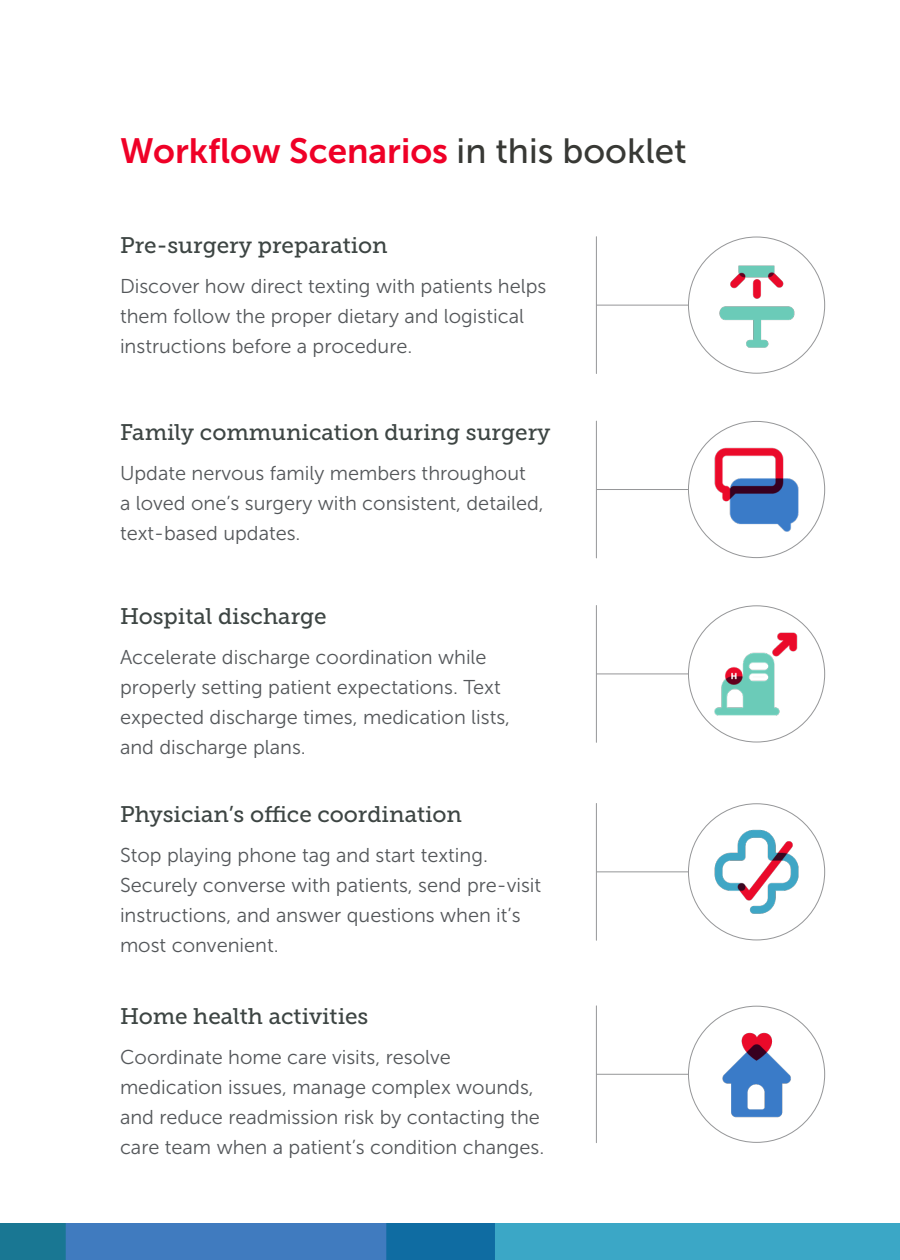
<style>
.page{position:relative;width:900px;height:1260px;background:#fff}
.page>*{position:absolute;margin:0;border:0;box-sizing:border-box;transform-origin:0 0}
.t1{font:35px "Museo Sans 700";color:#ef0027}
.Subhead_spacing{font:22.5px "Museo Slab 500";color:#3d4543}
.Subhead_spacing-2{font:20px/30px "Museo Sans 300";color:#54575a}
.s1{font-family:"Museo Sans 500";color:#383935}
</style>
<div class="page">
<img style="left:0;top:1224px;width:900px;height:36px">
<img style="left:719px;top:265px;width:76px;height:83px">
<hr style="left:596px;top:305px;width:92px;height:1px;background:#959698">
<hr style="left:596px;top:237px;width:1px;height:137px;background:#959698">
<img style="left:714px;top:447px;width:85px;height:85px">
<hr style="left:596px;top:489px;width:92px;height:1px;background:#959698">
<hr style="left:596px;top:421px;width:1px;height:137px;background:#959698">
<img style="left:714px;top:632px;width:84px;height:84px">
<hr style="left:596px;top:673px;width:92px;height:1px;background:#959698">
<hr style="left:596px;top:606px;width:1px;height:136px;background:#959698">
<img style="left:714px;top:829px;width:85px;height:85px">
<hr style="left:596px;top:871px;width:92px;height:1px;background:#959698">
<hr style="left:596px;top:803px;width:1px;height:137px;background:#959698">
<img style="left:722px;top:1032px;width:69px;height:86px">
<hr style="left:596px;top:1074px;width:92px;height:1px;background:#959698">
<hr style="left:596px;top:1006px;width:1px;height:137px;background:#959698">
<p class="t1" style="left:120px;top:132px;width:568px">Workflow Scenarios <span class="s1">in this booklet</span></p>
<p class="Subhead_spacing" style="left:120px;top:233px;width:269px">Pre-surgery preparation</p>
<p class="Subhead_spacing-2" style="left:120px;top:272px;width:428px">Discover how direct texting with patients helps them follow the proper dietary and logistical instructions before a procedure.</p>
<p class="Subhead_spacing" style="left:120px;top:419px;width:432px">Family communication during surgery</p>
<p class="Subhead_spacing-2" style="left:120px;top:458px;width:425px">Update nervous family members throughout<br>a loved one’s surgery with consistent, detailed, text-based updates.</p>
<p class="Subhead_spacing" style="left:120px;top:604px;width:208px">Hospital discharge</p>
<p class="Subhead_spacing-2" style="left:120px;top:642px;width:392px">Accelerate discharge coordination while properly setting patient expectations. Text expected discharge times, medication lists, and discharge plans.</p>
<p class="Subhead_spacing" style="left:120px;top:802px;width:344px">Physician’s office coordination</p>
<p class="Subhead_spacing-2" style="left:120px;top:840px;width:423px">Stop playing phone tag and start texting.<br>Securely converse with patients, send pre-visit instructions, and answer questions when it’s most convenient.</p>
<p class="Subhead_spacing" style="left:120px;top:1004px;width:250px">Home health activities</p>
<p class="Subhead_spacing-2" style="left:120px;top:1043px;width:426px">Coordinate home care visits, resolve medication issues, manage complex wounds, and reduce readmission risk by contacting the care team when a patient’s condition changes.</p>
</div>
